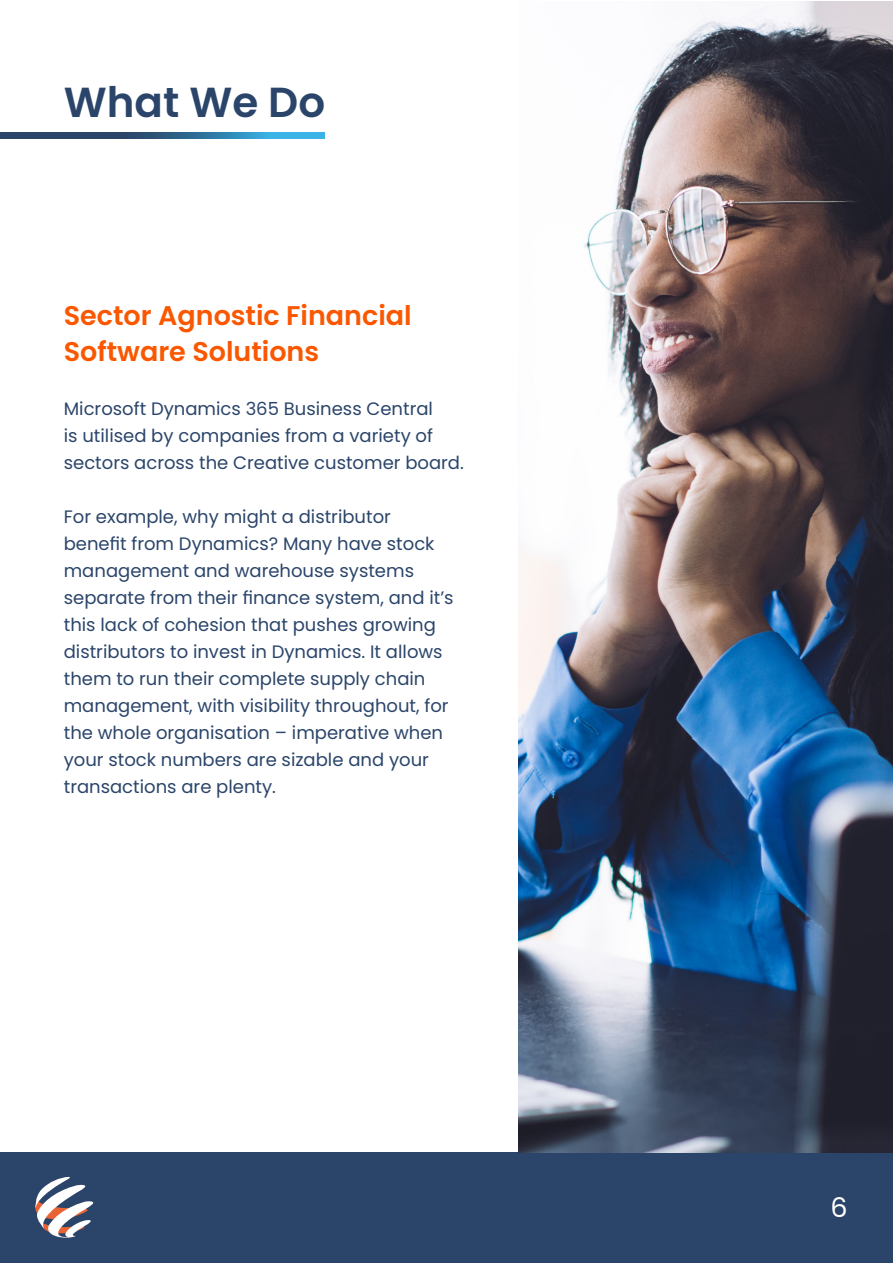
<style>
.page{position:relative;width:893px;height:1263px;background:#fff}
.page>*{position:absolute;margin:0;border:0;box-sizing:border-box;transform-origin:0 0}
.t1{font:600 42px "Poppins";color:#2b456a}
.t2{font:600 27px/36px "Poppins";color:#fa5700}
.t3{font:27px "Poppins";color:#fff}
.t4{font:18px/27px "Poppins";color:#2b456a}
</style>
<div class="page">
<div style="left:0;top:1153px;width:893px;height:110px;background:#2b456a"></div>
<svg style="left:35px;top:1177px;width:59px;height:61px"></svg>
<svg style="left:0;top:132px;width:324px;height:7px;background:#2f6c95"></svg>
<img style="left:519px;top:1px;width:374px;height:1152px">
<h1 class="t1" style="left:64px;top:78px;width:263px">What We Do</h1>
<h2 class="t2" style="left:64px;top:298px;width:349px">Sector Agnostic Financial<br>Software Solutions</h2>
<p class="t4" style="left:64px;top:396px;width:402px">Microsoft Dynamics 365 Business Central<br>is utilised by companies from a variety of sectors across the Creative customer board.</p>
<p class="t4" style="left:64px;top:504px;width:391px">For example, why might a distributor benefit from Dynamics? Many have stock management and warehouse systems separate from their finance system, and it’s this lack of cohesion that pushes growing distributors to invest in Dynamics. It allows them to run their complete supply chain management, with visibility throughout, for the whole organisation – imperative when your stock numbers are sizable and your transactions are plenty.</p>
<h2 class="t3" style="left:830px;top:1191px;width:19px">6</h2>
</div>
